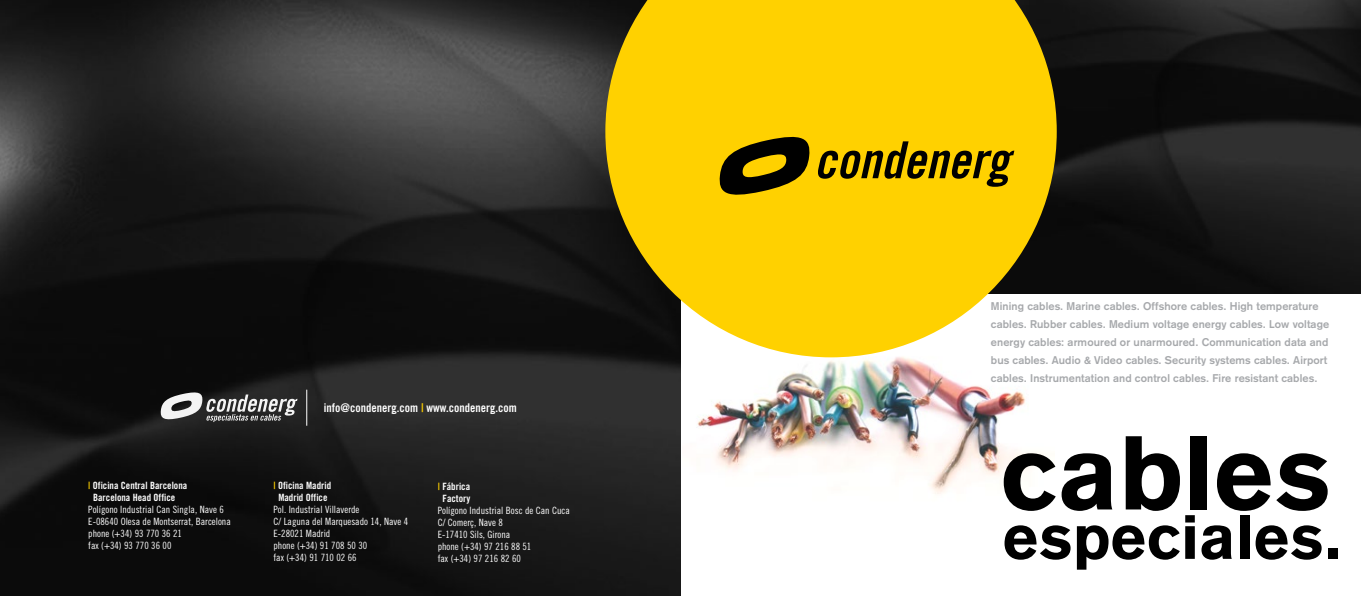
<style>
.page{position:relative;width:1361px;height:596px;background:#fff}
.page>*{position:absolute;margin:0;border:0;box-sizing:border-box;transform-origin:0 0}
.t1{font:900 102.7px "Akzidenz Grotesk";color:#000}
.t2{font:900 61.3px "Akzidenz Grotesk";color:#000}
.t3{font:12px "Trade Gothic LT Std Bd Cn 20";color:#fff}
.t4{font:700 11px/18px "Akzidenz Grotesk";letter-spacing:.01em;color:#a7a9ac}
.t5{font:10px/12.1px "Trade Gothic LT Std Cn 18";color:#fff}
.t6{font:10px/12.1px "Trade Gothic LT Std Bd Cn 20";color:#fff;text-align:center}
.s1{color:#ffd100}
</style>
<div class="page">
<img style="left:1056px;top:0;width:305px;height:293px">
<img style="left:697px;top:357px;width:346px;height:137px">
<img style="left:0;top:0;width:680px;height:595px">
<svg style="left:605px;top:0;width:451px;height:357px;background:#e6bf13"></svg>
<hr style="left:307px;top:389px;width:1px;height:36px;background:#fff">
<svg style="left:160px;top:390px;width:137px;height:32px"></svg>
<svg style="left:817px;top:141px;width:197px;height:46px;background:#ab8c00"></svg>
<svg style="left:718px;top:132px;width:93px;height:67px;background:#7d6600"></svg>
<p class="t6" style="left:93px;top:479px;width:96px;text-align:left;text-indent:-5px"><span class="s1">|</span> Oficina Central Barcelona<br>Barcelona Head Office</p>
<p class="t5" style="left:88px;top:503px;width:144px">Polígono Industrial Can Singla, Nave 6<br>E-08640 Olesa de Montserrat, Barcelona phone (+34) 93 770 36 21<br>fax (+34) 93 770 36 00</p>
<p class="t3" style="left:324px;top:400px;width:194px">info@condenerg.com <span class="s1">|</span> www.condenerg.com</p>
<p class="t6" style="left:273px;top:479px;width:59px"><span class="s1">|</span> Oficina Madrid<br>Madrid Office</p>
<p class="t5" style="left:273px;top:503px;width:136px">Pol. Industrial Villaverde<br>C/ Laguna del Marquesado 14, Nave 4<br>E-28021 Madrid</p>
<p class="t5" style="left:273px;top:539px;width:95px">phone (+34) 91 708 50 30 fax (+34) 91 710 02 66</p>
<p class="t6" style="left:438px;top:480px;width:34px"><span class="s1">|</span> Fábrica<br>Factory</p>
<p class="t5" style="left:438px;top:504px;width:134px">Polígono Industrial Bosc de Can Cuca<br>C/ Comerç, Nave 8<br>E-17410 Sils, Girona<br>phone (+34) 97 216 88 51<br>fax (+34) 97 216 82 60</p>
<p class="t4" style="left:991px;top:297px;width:340px">Mining cables. Marine cables. Offshore cables. High temperature cables. Rubber cables. Medium voltage energy cables. Low voltage energy cables: armoured or unarmoured. Communication data and bus cables. Audio &amp; Video cables. Security systems cables. Airport cables. Instrumentation and control cables. Fire resistant cables.</p>
<h1 class="t1" style="left:1000px;top:411px;width:333px">cables</h1>
<h2 class="t2" style="left:1002px;top:500px;width:340px">especiales.</h2>
</div>
